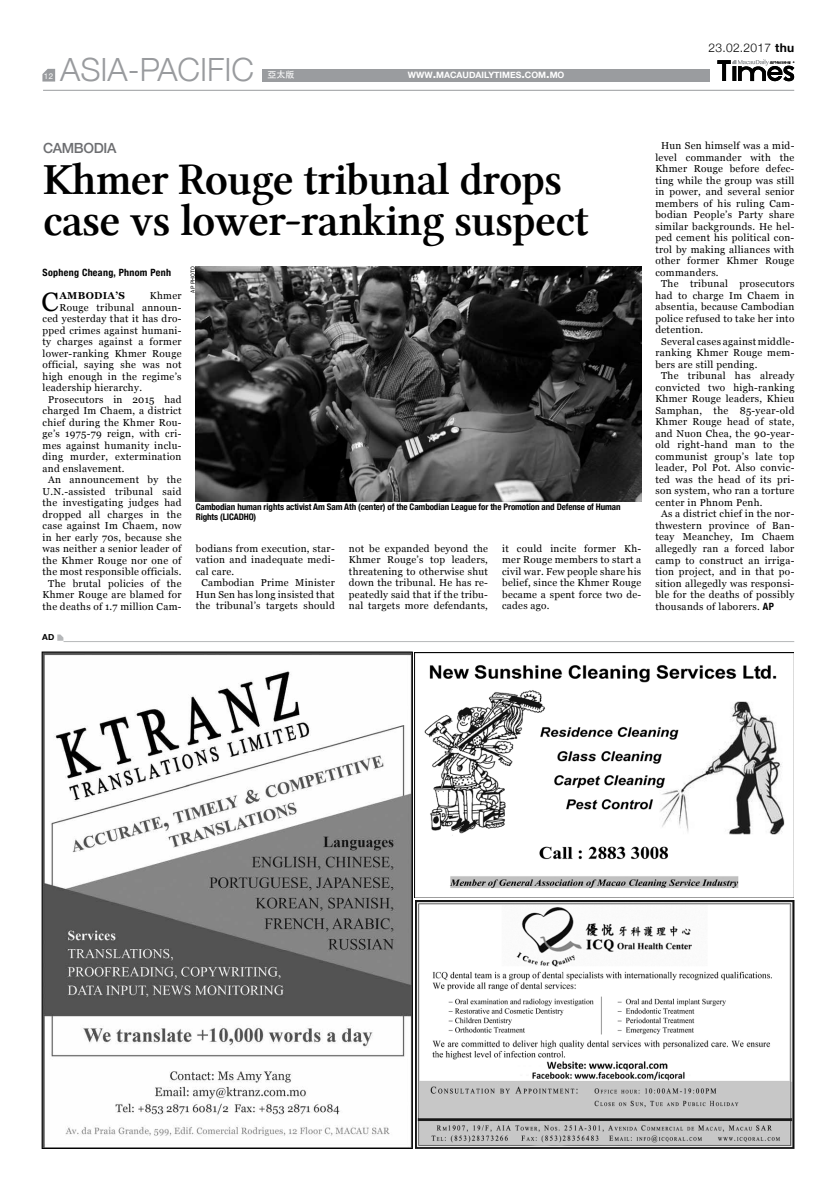
<style>
.page{position:relative;width:837px;height:1191px;background:#fff}
.page>*{position:absolute;margin:0;border:0;box-sizing:border-box;transform-origin:0 0}
.t1{font:45px/41px "Lin Libertine Z";letter-spacing:-.02em;color:#000}
.t2{font:300 32px "Helvetica Neue";color:#999b9e}
.t3{font:26.6px "Georgia";color:#000}
.t4{font:500 14px "Helvetica Neue";color:#6d6e71}
.t5{font:300 12px "Helvetica Neue";letter-spacing:.025em;color:#000}
.t6{font:10px/11.5px "Georgia";letter-spacing:.03em;color:#000;text-align:justify}
.t7{font:700 condensed 10px "Helvetica Neue";letter-spacing:.03em;color:#000}
.t8{font:700 10px "Georgia";letter-spacing:.03em;color:#000}
.t9{font:700 condensed 9px/10px "Helvetica Neue";letter-spacing:-.01em;color:#000}
.t10{font:9px "Adobe Heiti Std";color:#fff}
.t11{font:700 8.8px "Helvetica Neue";color:#fff}
.t12{font:700 8.4px "Helvetica Neue";color:#000}
.t13{font:8px "Helvetica Neue";color:#fff}
.t14{font:6px "Franklin Gothic";letter-spacing:.025em;color:#000}
.s1{font-size:12.5px}
.s2{font-weight:700}
.s3{font-family:"Helvetica Neue";font-weight:700;font-stretch:condensed}
</style>
<div class="page">
<div style="left:262px;top:69px;width:447px;height:12px;background:#9a9c9f"></div>
<svg style="left:42px;top:69px;width:13px;height:13px"></svg>
<hr style="left:43px;top:90px;width:751px;height:1px;background:#999b9e">
<svg style="left:717px;top:60px;width:77px;height:21px"></svg>
<img style="left:415px;top:900px;width:378px;height:248px">
<hr style="left:63px;top:641px;width:731px;height:1px;background:#b6b8ba">
<svg style="left:57px;top:634px;width:6px;height:6px"></svg>
<img style="left:44px;top:654px;width:366px;height:492px">
<img style="left:414px;top:652px;width:379px;height:245px">
<img style="left:196px;top:266px;width:445px;height:236px">
<h2 class="t2" style="left:60px;top:44px;width:195px">ASIA-PACIFIC</h2>
<p class="t13" style="left:44px;top:70px;width:11px">12</p>
<p class="t10" style="left:267px;top:69px;width:28px">亞太版</p>
<p class="t11" style="left:408px;top:68px;width:158px">WWW<span class="s1">.</span>MACAUDAILYTIMES<span class="s1">.</span>COM<span class="s1">.</span>MO</p>
<p class="t5" style="left:708px;top:38px;width:87px">23.02.2017 <span class="s2">thu</span></p>
<h3 class="t4" style="left:43px;top:137px;width:21px">Camb</h3>
<h3 class="t4" style="left:83px;top:137px;width:19px">odia</h3>
<h1 class="t1" style="left:43px;top:161px;width:547px">Khmer Rouge tribunal drops case vs lower-ranking suspect</h1>
<p class="t7" style="left:43px;top:264px;width:130px">Sopheng Cheang, Phnom Penh</p>
<h3 class="t3" style="left:42px;top:282px;width:19px">C</h3>
<p class="t8" style="left:59px;top:288px;width:67px">AMBODIA’S</p>
<p class="t6" style="left:150px;top:289px;width:33px">Khmer</p>
<p class="t6" style="left:59px;top:301px;width:124px">Rouge tribunal announ-</p>
<p class="t6" style="left:43px;top:312px;width:140px">ced yesterday that it has dro-</p>
<p class="t6" style="left:43px;top:324px;width:140px">pped crimes against humani-</p>
<p class="t6" style="left:43px;top:335px;width:140px">ty charges against a former</p>
<p class="t6" style="left:43px;top:347px;width:140px">lower-ranking Khmer Rouge</p>
<p class="t6" style="left:43px;top:358px;width:140px">official, saying she was not</p>
<p class="t6" style="left:43px;top:370px;width:140px">high enough in the regime’s</p>
<p class="t6" style="left:43px;top:381px;width:101px">leadership hierarchy.</p>
<p class="t6" style="left:48px;top:393px;width:135px">Prosecutors in 2015 had</p>
<p class="t6" style="left:43px;top:404px;width:140px">charged Im Chaem, a district</p>
<p class="t6" style="left:43px;top:416px;width:140px">chief during the Khmer Rou-</p>
<p class="t6" style="left:43px;top:427px;width:140px">ge’s 1975-79 reign, with cri-</p>
<p class="t6" style="left:43px;top:439px;width:140px">mes against humanity inclu-</p>
<p class="t6" style="left:43px;top:450px;width:140px">ding murder, extermination</p>
<p class="t6" style="left:43px;top:462px;width:84px">and enslavement.</p>
<p class="t6" style="left:48px;top:473px;width:135px">An announcement by the</p>
<p class="t6" style="left:43px;top:485px;width:140px">U.N.-assisted tribunal said</p>
<p class="t6" style="left:43px;top:496px;width:140px">the investigating judges had</p>
<p class="t6" style="left:43px;top:508px;width:140px">dropped all charges in the</p>
<p class="t6" style="left:43px;top:519px;width:140px">case against Im Chaem, now</p>
<p class="t6" style="left:43px;top:531px;width:140px">in her early 70s, because she</p>
<p class="t6" style="left:43px;top:542px;width:140px">was neither a senior leader of</p>
<p class="t6" style="left:43px;top:554px;width:140px">the Khmer Rouge nor one of</p>
<p class="t6" style="left:43px;top:565px;width:140px">the most responsible officials.</p>
<p class="t6" style="left:48px;top:577px;width:135px">The brutal policies of the</p>
<p class="t6" style="left:43px;top:588px;width:140px">Khmer Rouge are blamed for</p>
<p class="t6" style="left:43px;top:600px;width:140px">the deaths of 1.7 million Cam-</p>
<p class="t14" style="left:189px;top:293px;width:28px;rotate:-90deg">ap photo</p>
<p class="t9" style="left:196px;top:501px;width:426px">Cambodian human rights activist Am Sam Ath (center) of the Cambodian League for the Promotion and Defense of Human<br>Rights (LICADHO)</p>
<p class="t6" style="left:196px;top:542px;width:140px">bodians from execution, star-</p>
<p class="t6" style="left:196px;top:554px;width:140px">vation and inadequate medi-</p>
<p class="t6" style="left:196px;top:565px;width:40px">cal care.</p>
<p class="t6" style="left:201px;top:577px;width:135px">Cambodian Prime Minister</p>
<p class="t6" style="left:196px;top:588px;width:140px">Hun Sen has long insisted that</p>
<p class="t6" style="left:196px;top:600px;width:140px">the tribunal’s targets should</p>
<p class="t6" style="left:349px;top:542px;width:140px">not be expanded beyond the Khmer Rouge’s top leaders, threatening to otherwise shut down the tribunal. He has re&shy;peatedly said that if the tribu&shy;nal targets more defendants,</p>
<p class="t6" style="left:502px;top:542px;width:140px">it could incite former Kh&shy;mer Rouge members to start a civil war. Few people share his belief, since the Khmer Rouge became a spent force two de&shy;cades ago.</p>
<p class="t12" style="left:42px;top:630px;width:13px">AD</p>
<p class="t6" style="left:660px;top:140px;width:135px">Hun Sen himself was a mid-</p>
<p class="t6" style="left:655px;top:151px;width:140px">level commander with the</p>
<p class="t6" style="left:655px;top:163px;width:140px">Khmer Rouge before defec-</p>
<p class="t6" style="left:655px;top:174px;width:140px">ting while the group was still</p>
<p class="t6" style="left:655px;top:186px;width:140px">in power, and several senior</p>
<p class="t6" style="left:655px;top:197px;width:140px">members of his ruling Cam-</p>
<p class="t6" style="left:655px;top:209px;width:140px">bodian People’s Party share</p>
<p class="t6" style="left:655px;top:220px;width:140px">similar backgrounds. He hel-</p>
<p class="t6" style="left:655px;top:232px;width:140px">ped cement his political con-</p>
<p class="t6" style="left:655px;top:243px;width:140px">trol by making alliances with</p>
<p class="t6" style="left:655px;top:255px;width:140px">other former Khmer Rouge</p>
<p class="t6" style="left:655px;top:266px;width:65px">commanders.</p>
<p class="t6" style="left:660px;top:278px;width:135px">The tribunal prosecutors</p>
<p class="t6" style="left:655px;top:289px;width:140px">had to charge Im Chaem in</p>
<p class="t6" style="left:655px;top:301px;width:140px">absentia, because Cambodian</p>
<p class="t6" style="left:655px;top:312px;width:140px">police refused to take her into</p>
<p class="t6" style="left:655px;top:324px;width:49px">detention.</p>
<p class="t6" style="left:660px;top:335px;width:135px">Several cases against middle-</p>
<p class="t6" style="left:655px;top:347px;width:140px">ranking Khmer Rouge mem-</p>
<p class="t6" style="left:655px;top:358px;width:103px">bers are still pending.</p>
<p class="t6" style="left:660px;top:370px;width:135px">The tribunal has already</p>
<p class="t6" style="left:655px;top:381px;width:140px">convicted two high-ranking</p>
<p class="t6" style="left:655px;top:393px;width:140px">Khmer Rouge leaders, Khieu</p>
<p class="t6" style="left:655px;top:404px;width:140px">Samphan, the 85-year-old</p>
<p class="t6" style="left:655px;top:416px;width:140px">Khmer Rouge head of state,</p>
<p class="t6" style="left:655px;top:427px;width:140px">and Nuon Chea, the 90-year-</p>
<p class="t6" style="left:655px;top:439px;width:140px">old right-hand man to the</p>
<p class="t6" style="left:655px;top:450px;width:140px">communist group’s late top</p>
<p class="t6" style="left:655px;top:462px;width:140px">leader, Pol Pot. Also convic-</p>
<p class="t6" style="left:655px;top:473px;width:140px">ted was the head of its pri-</p>
<p class="t6" style="left:655px;top:485px;width:140px">son system, who ran a torture</p>
<p class="t6" style="left:655px;top:496px;width:109px">center in Phnom Penh.</p>
<p class="t6" style="left:660px;top:508px;width:135px">As a district chief in the nor-</p>
<p class="t6" style="left:655px;top:519px;width:140px">thwestern province of Ban-</p>
<p class="t6" style="left:655px;top:531px;width:140px">teay Meanchey, Im Chaem</p>
<p class="t6" style="left:655px;top:542px;width:140px">allegedly ran a forced labor</p>
<p class="t6" style="left:655px;top:554px;width:140px">camp to construct an irriga-</p>
<p class="t6" style="left:655px;top:565px;width:140px">tion project, and in that po-</p>
<p class="t6" style="left:655px;top:577px;width:140px">sition allegedly was responsi-</p>
<p class="t6" style="left:655px;top:588px;width:140px">ble for the deaths of possibly</p>
<p class="t6" style="left:655px;top:600px;width:120px">thousands of laborers. <span class="s3">AP</span></p>
</div>
